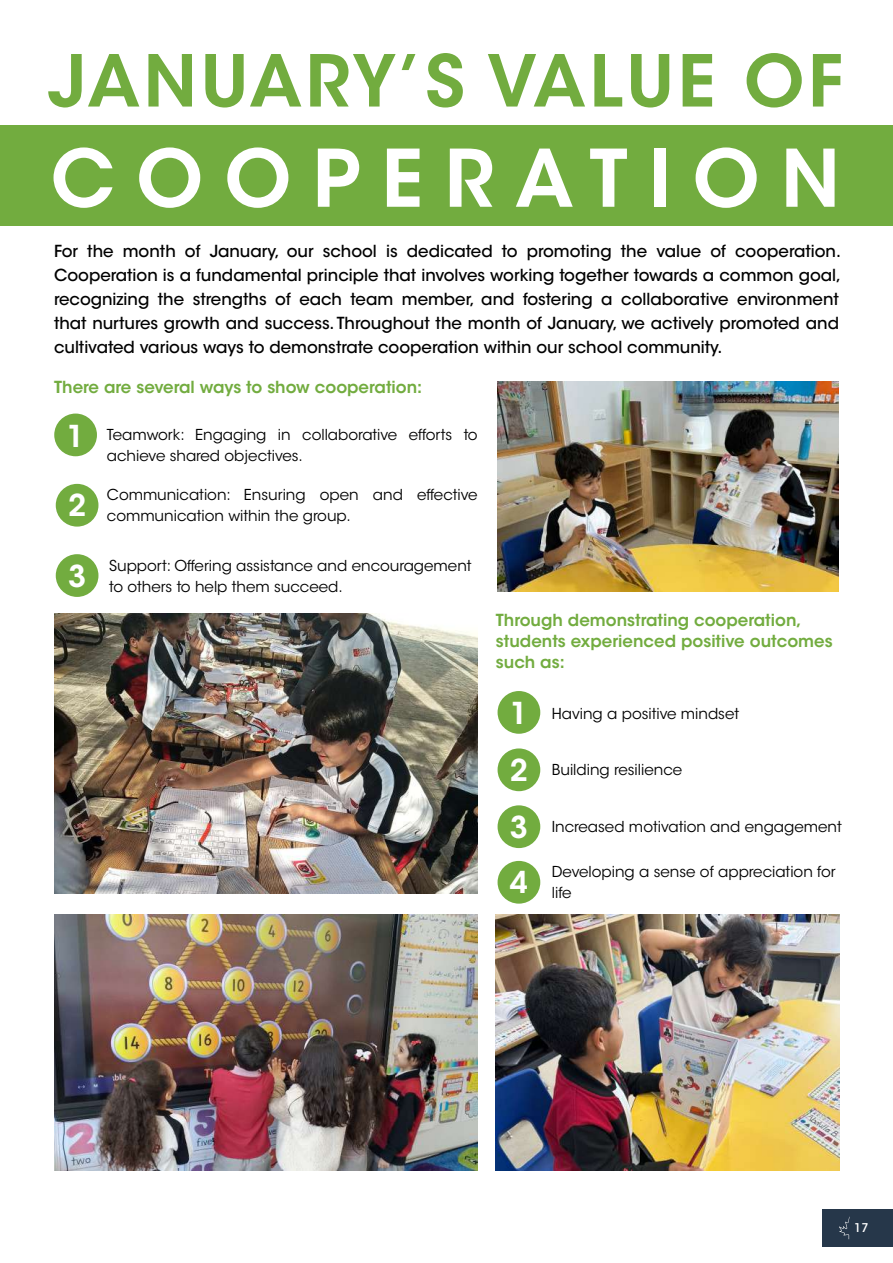
<style>
.page{position:relative;width:893px;height:1263px;background:#fff}
.page>*{position:absolute;margin:0;border:0;box-sizing:border-box;transform-origin:0 0}
.t1{font:600 78.6px "ITC Avant Garde Std";letter-spacing:.27em;color:#fff}
.t2{font:600 70.95px "ITC Avant Garde Std";letter-spacing:.05em;color:#72ac3f}
.t3{font:600 30px/56.4px "ITC Avant Garde Std";color:#fff;text-align:justify}
.t4{font:500 16.5px/24px "ITC Avant Garde Std";color:#000}
.t5{font:600 16.5px/21px "ITC Avant Garde Std";color:#72ac3f}
.t6{font:15px/21px "ITC Avant Garde Std";color:#000}
.t7{font:500 12px "ITC Avant Garde Std";color:#fff}
</style>
<div class="page">
<div style="left:822px;top:1209px;width:71px;height:38px;background:#26374a"></div>
<svg style="left:839px;top:1216px;width:11px;height:23px"></svg>
<div style="left:0;top:126px;width:893px;height:100px;background:#72ac3f"></div>
<div style="left:54px;top:414px;width:43px;height:42px;background:#72ac3f;border-radius:50%"></div>
<div style="left:56px;top:484px;width:42px;height:43px;background:#72ac3f;border-radius:50%"></div>
<div style="left:56px;top:554px;width:42px;height:43px;background:#72ac3f;border-radius:50%"></div>
<div style="left:498px;top:691px;width:42px;height:43px;background:#72ac3f;border-radius:50%"></div>
<div style="left:498px;top:748px;width:42px;height:43px;background:#72ac3f;border-radius:50%"></div>
<div style="left:498px;top:805px;width:42px;height:43px;background:#72ac3f;border-radius:50%"></div>
<div style="left:498px;top:861px;width:42px;height:43px;background:#72ac3f;border-radius:50%"></div>
<img style="left:498px;top:381px;width:341px;height:211px">
<img style="left:54px;top:914px;width:424px;height:256px">
<img style="left:496px;top:914px;width:343px;height:256px">
<img style="left:54px;top:613px;width:424px;height:280px">
<h2 class="t2" style="left:48px;top:36px;width:797px">JANUARY’S VALUE OF</h2>
<h1 class="t1" style="left:51px;top:128px;width:791px">COOPERATION</h1>
<p class="t4" style="left:54px;top:239px;width:789px">For the month of January, our school is dedicated to promoting the value of cooperation.<br>Cooperation is a fundamental principle that involves working together towards a common goal, recognizing the strengths of each team member, and fostering a collaborative environment that nurtures growth and success. Throughout the month of January, we actively promoted and cultivated various ways to demonstrate cooperation within our school community.</p>
<p class="t5" style="left:54px;top:377px;width:369px">There are several ways to show cooperation:</p>
<p class="t6" style="left:107px;top:425px;width:372px">Teamwork: Engaging in collaborative efforts to achieve shared objectives.</p>
<p class="t6" style="left:107px;top:484px;width:372px">Communication: Ensuring open and effective communication within the group.</p>
<p class="t6" style="left:109px;top:555px;width:364px">Support: Offering assistance and encouragement to others to help them succeed.</p>
<h3 class="t3" style="left:67px;top:408px;width:20px">1</h3>
<h3 class="t3" style="left:68px;top:477px;width:20px">2</h3>
<h3 class="t3" style="left:68px;top:547px;width:20px">3</h3>
<p class="t5" style="left:496px;top:609px;width:338px">Through demonstrating cooperation, students experienced positive outcomes such as:</p>
<p class="t6" style="left:552px;top:703px;width:189px">Having a positive mindset</p>
<h3 class="t3" style="left:510px;top:685px;width:20px">1<br>2<br>3<br>4</h3>
<p class="t6" style="left:552px;top:760px;width:132px">Building resilience</p>
<p class="t6" style="left:552px;top:816px;width:292px">Increased motivation and engagement</p>
<p class="t6" style="left:552px;top:861px;width:285px">Developing a sense of appreciation for life</p>
<p class="t7" style="left:854px;top:1220px;width:16px">17</p>
</div>
